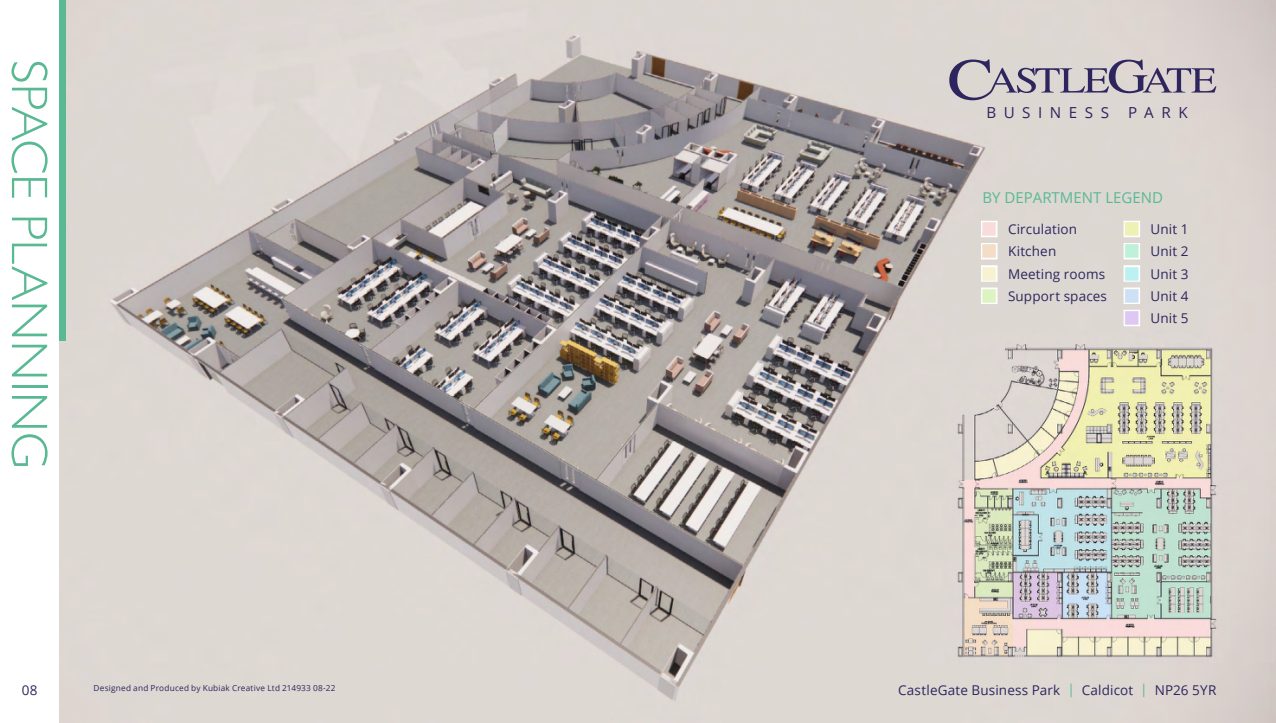
<style>
.page{position:relative;width:1276px;height:723px;background:#fff}
.page>*{position:absolute;margin:0;border:0;box-sizing:border-box;transform-origin:0 0}
.t1{font:300 51.6px "Gill Sans";color:#59b993}
.t2{font:15.15px "Open Sans";letter-spacing:.495em;color:#2f255e}
.t3{font:15px "Open Sans";color:#59b993}
.t4{font:13.5px/22.2px "Open Sans";letter-spacing:.01em;color:#2e265e}
.t5{font:8.25px "Open Sans";letter-spacing:.025em;color:#2e265e}
.s1{color:#59b993}
</style>
<div class="page">
<img style="left:60px;top:0;width:1215px;height:723px">
<svg style="left:949px;top:60px;width:267px;height:40px"></svg>
<div style="left:60px;top:0;width:6px;height:340px;background:#59b993"></div>
<svg style="left:982px;top:222px;width:14px;height:14px"></svg>
<svg style="left:982px;top:244px;width:14px;height:14px"></svg>
<svg style="left:982px;top:267px;width:14px;height:13px"></svg>
<svg style="left:982px;top:289px;width:14px;height:13px"></svg>
<svg style="left:1125px;top:222px;width:13px;height:14px"></svg>
<svg style="left:1125px;top:244px;width:13px;height:14px"></svg>
<svg style="left:1125px;top:289px;width:13px;height:13px"></svg>
<svg style="left:1125px;top:311px;width:13px;height:14px"></svg>
<h1 class="t1" style="left:70px;top:60px;width:411px;rotate:90deg">SPACE PLANNING</h1>
<p class="t4" style="left:22px;top:679px;width:17px">08</p>
<p class="t5" style="left:94px;top:682px;width:244px">Designed and Produced by Kubiak Creative Ltd 214933 08-22</p>
<p class="t2" style="left:986px;top:102px;width:124px">BUSINESS</p>
<p class="t2" style="left:1128px;top:102px;width:61px">PARK</p>
<p class="t3" style="left:982px;top:188px;width:182px">BY DEPARTMENT LEGEND</p>
<p class="t4" style="left:1008px;top:218px;width:101px">Circulation<br>Kitchen<br>Meeting rooms<br>Support spaces</p>
<p class="t4" style="left:1150px;top:218px;width:40px;text-align:justify">Unit 1<br>Unit 2<br>Unit 3<br>Unit 4<br>Unit 5</p>
<p class="t4" style="left:898px;top:679px;width:320px">CastleGate Business Park <span class="s1">|</span> Caldicot <span class="s1">|</span> NP26 5YR</p>
</div>
